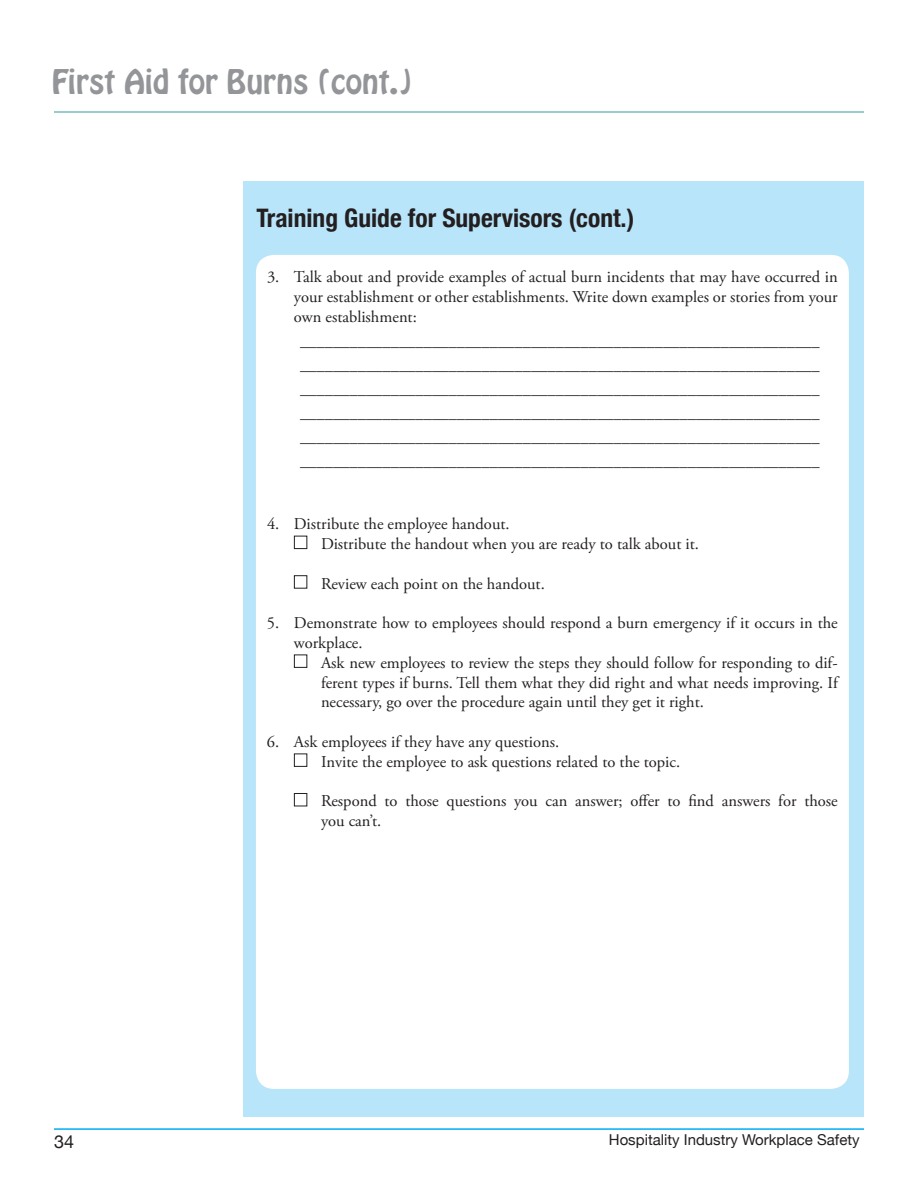
<style>
.page{position:relative;width:918px;height:1188px;background:#fff}
.page>*{position:absolute;margin:0;border:0;box-sizing:border-box;transform-origin:0 0}
.t1{font:30px "Hobo Std";color:#939598}
.t2{font:700 condensed 25.5px "Helvetica Neue";color:#231f20}
.t3{font:18px "Helvetica Neue";color:#231f20}
.t4{font:16.5px/19.8px "Adobe Garamond Pro";color:#231f20}
.t5{font:15px "Helvetica Neue";color:#231f20}
</style>
<div class="page">
<hr style="left:54px;top:111px;width:810px;height:2px;background:#78bbbf">
<hr style="left:54px;top:1128px;width:810px;height:2px;background:#00aeef">
<div style="left:243px;top:181px;width:621px;height:936px;background:#b9e5fa"></div>
<div style="left:256px;top:255px;width:593px;height:834px;background:#fff;border-radius:18px"></div>
<div style="left:294px;top:536px;width:13px;height:13px;border:1px solid #231f20"></div>
<div style="left:294px;top:575px;width:13px;height:14px;border:1px solid #231f20"></div>
<div style="left:294px;top:655px;width:13px;height:13px;border:1px solid #231f20"></div>
<div style="left:294px;top:754px;width:13px;height:13px;border:1px solid #231f20"></div>
<div style="left:294px;top:793px;width:13px;height:13px;border:1px solid #231f20"></div>
<h1 class="t1" style="left:52px;top:61px;width:362px">First Aid for Burns (cont.)</h1>
<h2 class="t2" style="left:256px;top:202px;width:379px">Training Guide for Supervisors (cont.)</h2>
<p class="t4" style="left:294px;top:267px;width:545px;text-align:justify;text-indent:-27px">3. Talk about and provide examples of actual burn incidents that may have occurred in your establishment or other establishments. Write down examples or stories from your own establishment:</p>
<p class="t4" style="left:300px;top:329px;width:521px;line-height:24px;text-align:justify">_______________________________________________________________ _______________________________________________________________ _______________________________________________________________ _______________________________________________________________ _______________________________________________________________ _______________________________________________________________</p>
<p class="t4" style="left:321px;top:515px;width:379px;text-indent:-54px">4. Distribute the employee handout.<br>Distribute the handout when you are ready to talk about it.</p>
<p class="t4" style="left:321px;top:574px;width:225px">Review each point on the handout.</p>
<p class="t4" style="left:294px;top:614px;width:545px;text-indent:-27px">5. Demonstrate how to employees should respond a burn emergency if it occurs in the workplace.</p>
<p class="t4" style="left:321px;top:653px;width:518px;text-align:justify">Ask new employees to review the steps they should follow for responding to dif&shy;ferent types if burns. Tell them what they did right and what needs improving. If necessary, go over the procedure again until they get it right.</p>
<p class="t4" style="left:321px;top:732px;width:361px;text-indent:-54px">6. Ask employees if they have any questions.<br>Invite the employee to ask questions related to the topic.</p>
<p class="t4" style="left:321px;top:792px;width:518px">Respond to those questions you can answer; offer to find answers for those you can’t.</p>
<p class="t3" style="left:54px;top:1130px;width:22px">34</p>
<p class="t5" style="left:609px;top:1130px;width:252px">Hospitality Industry Workplace Safety</p>
</div>
